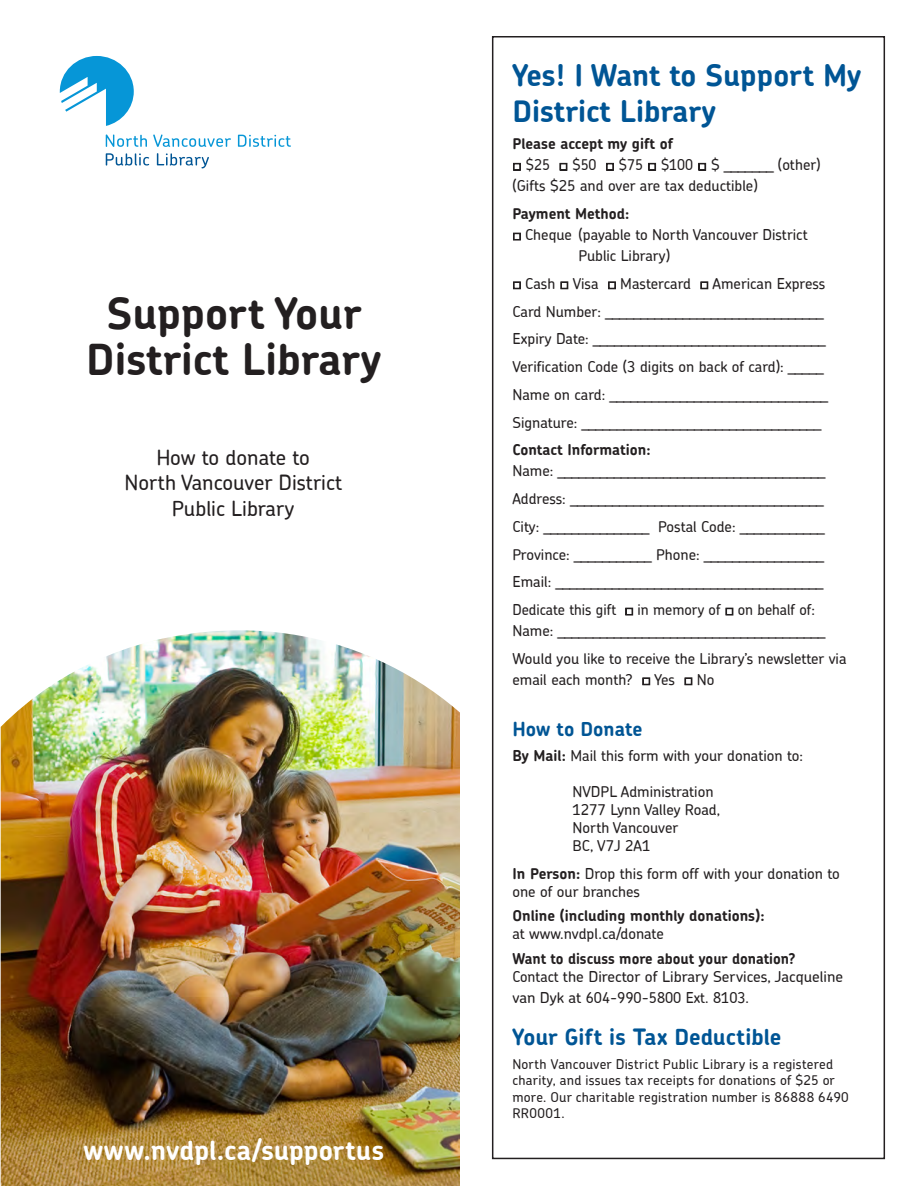
<style>
.page{position:relative;width:918px;height:1188px;background:#fff}
.page>*{position:absolute;margin:0;border:0;box-sizing:border-box;transform-origin:0 0}
.t1{font:700 43.5px/46.5px "Chevin";color:#231f20;text-align:center}
.t2{font:700 30px/36px "Chevin";color:#005595}
.t3{font:700 27px "Chevin";color:#fff}
.t4{font:700 22.5px "Chevin";color:#005595}
.t5{font:500 21px/25.2px "Chevin";color:#231f20;text-align:center}
.t6{font:700 19.5px "Chevin";color:#005595}
.t7{font:500 15px/18px "Chevin";color:#231f20}
.t8{font:700 15px/18px "Chevin";color:#231f20}
.t9{font:500 15px "Chevin";color:#231f20;scale:.95 1}
.t10{font:500 13.5px/16.5px "Chevin";letter-spacing:.015em;color:#231f20}
.s1{font-family:"Times New Roman";font-weight:400}
.s2{font-weight:700}
.s3{font-weight:500}
</style>
<div class="page">
<img style="left:1px;top:630px;width:459px;height:556px">
<svg style="left:106px;top:135px;width:41px;height:12px"></svg>
<svg style="left:153px;top:135px;width:78px;height:12px"></svg>
<svg style="left:238px;top:135px;width:53px;height:12px"></svg>
<svg style="left:106px;top:153px;width:43px;height:13px"></svg>
<svg style="left:157px;top:153px;width:52px;height:15px"></svg>
<svg style="left:60px;top:56px;width:74px;height:70px"></svg>
<div style="left:492px;top:36px;width:393px;height:1123px;border:2px solid #231f20"></div>
<svg style="left:513px;top:163px;width:8px;height:8px"></svg>
<svg style="left:559px;top:163px;width:9px;height:8px"></svg>
<svg style="left:606px;top:163px;width:8px;height:8px"></svg>
<svg style="left:648px;top:163px;width:8px;height:8px"></svg>
<svg style="left:698px;top:163px;width:8px;height:8px"></svg>
<svg style="left:513px;top:232px;width:8px;height:9px"></svg>
<svg style="left:513px;top:281px;width:8px;height:9px"></svg>
<svg style="left:560px;top:281px;width:9px;height:9px"></svg>
<svg style="left:608px;top:281px;width:8px;height:9px"></svg>
<svg style="left:700px;top:281px;width:9px;height:9px"></svg>
<svg style="left:625px;top:607px;width:8px;height:9px"></svg>
<svg style="left:725px;top:607px;width:9px;height:9px"></svg>
<svg style="left:642px;top:677px;width:8px;height:9px"></svg>
<svg style="left:684px;top:677px;width:9px;height:9px"></svg>
<p class="t1" style="left:86px;top:289px;width:297px">Support Your<br>District Library</p>
<p class="t5" style="left:124px;top:445px;width:219px">How to donate to<br>North Vancouver District<br>Public Library</p>
<p class="t3" style="left:83px;top:1132px;width:302px">www.nvdpl.ca/supportus</p>
<p class="t2" style="left:512px;top:56px;width:350px">Yes! I Want to Support My<br>District Library</p>
<p class="t8" style="left:512px;top:135px;width:162px">Please accept my gift of</p>
<p class="t9" style="left:512px;top:155px;width:326px"><span class="s1">□</span> $25 <span class="s1">□</span> $50 <span class="s1">□</span> $75 <span class="s1">□</span> $100 <span class="s1">□</span> $ _______ (other)</p>
<p class="t7" style="left:512px;top:177px;width:247px">(Gifts $25 and over are tax deductible)</p>
<p class="t8" style="left:512px;top:204px;width:118px">Payment Method:</p>
<p class="t7" style="left:578px;top:224px;width:231px;line-height:21px;text-indent:-66px"><span class="s1">□</span> Cheque (payable to North Vancouver District<br>Public Library)</p>
<p class="t7" style="left:512px;top:274px;width:314px"><span class="s1">□</span> Cash <span class="s1">□</span> Visa <span class="s1">□</span> Mastercard <span class="s1">□</span> American Express</p>
<p class="t7" style="left:512px;top:302px;width:313px">Card Number: _______________________________</p>
<p class="t7" style="left:512px;top:330px;width:314px">Expiry Date: _________________________________</p>
<p class="t7" style="left:512px;top:357px;width:312px">Verification Code (3 digits on back of card): _____</p>
<p class="t7" style="left:512px;top:385px;width:317px">Name on card: _______________________________</p>
<p class="t7" style="left:512px;top:413px;width:310px">Signature: __________________________________</p>
<p class="t8" style="left:512px;top:441px;width:140px">Contact Information:</p>
<p class="t7" style="left:512px;top:462px;width:314px">Name: ______________________________________</p>
<p class="t7" style="left:512px;top:489px;width:313px">Address: ____________________________________</p>
<p class="t7" style="left:512px;top:517px;width:314px">City: _______________ Postal Code: ____________</p>
<p class="t7" style="left:512px;top:545px;width:313px">Province: ___________ Phone: _________________</p>
<p class="t7" style="left:512px;top:573px;width:312px">Email: ______________________________________</p>
<p class="t7" style="left:512px;top:599px;width:314px;line-height:21px">Dedicate this gift <span class="s1">□</span> in memory of <span class="s1">□</span> on behalf of:<br>Name: ______________________________________</p>
<p class="t7" style="left:512px;top:648px;width:336px;line-height:21px">Would you like to receive the Library’s newsletter via email each month? <span class="s1">□</span> Yes <span class="s1">□</span> No</p>
<p class="t6" style="left:512px;top:716px;width:132px">How to Donate</p>
<p class="t7" style="left:512px;top:746px;width:292px"><span class="s2">By Mail:</span> Mail this form with your donation to:</p>
<p class="t7" style="left:572px;top:782px;width:149px">NVDPL Administration<br>1277 Lynn Valley Road,<br>North Vancouver<br>BC, V7J 2A1</p>
<p class="t7" style="left:512px;top:864px;width:329px"><span class="s2">In Person:</span> Drop this form off with your donation to one of our branches</p>
<p class="t8" style="left:512px;top:906px;width:254px">Online (including monthly donations): <span class="s3">at www.nvdpl.ca/donate</span></p>
<p class="t7" style="left:512px;top:949px;width:332px"><span class="s2">Want to discuss more about your donation?<br></span>Contact the Director of Library Services, Jacqueline</p>
<p class="t7" style="left:512px;top:988px;width:238px">van Dyk at 604-990-5800 Ext. 8103.</p>
<p class="t4" style="left:512px;top:1023px;width:270px">Your Gift is Tax Deductible</p>
<p class="t10" style="left:512px;top:1055px;width:338px">North Vancouver District Public Library is a registered charity, and issues tax receipts for donations of $25 or more. Our charitable registration number is 86888 6490<br>RR0001.</p>
</div>
